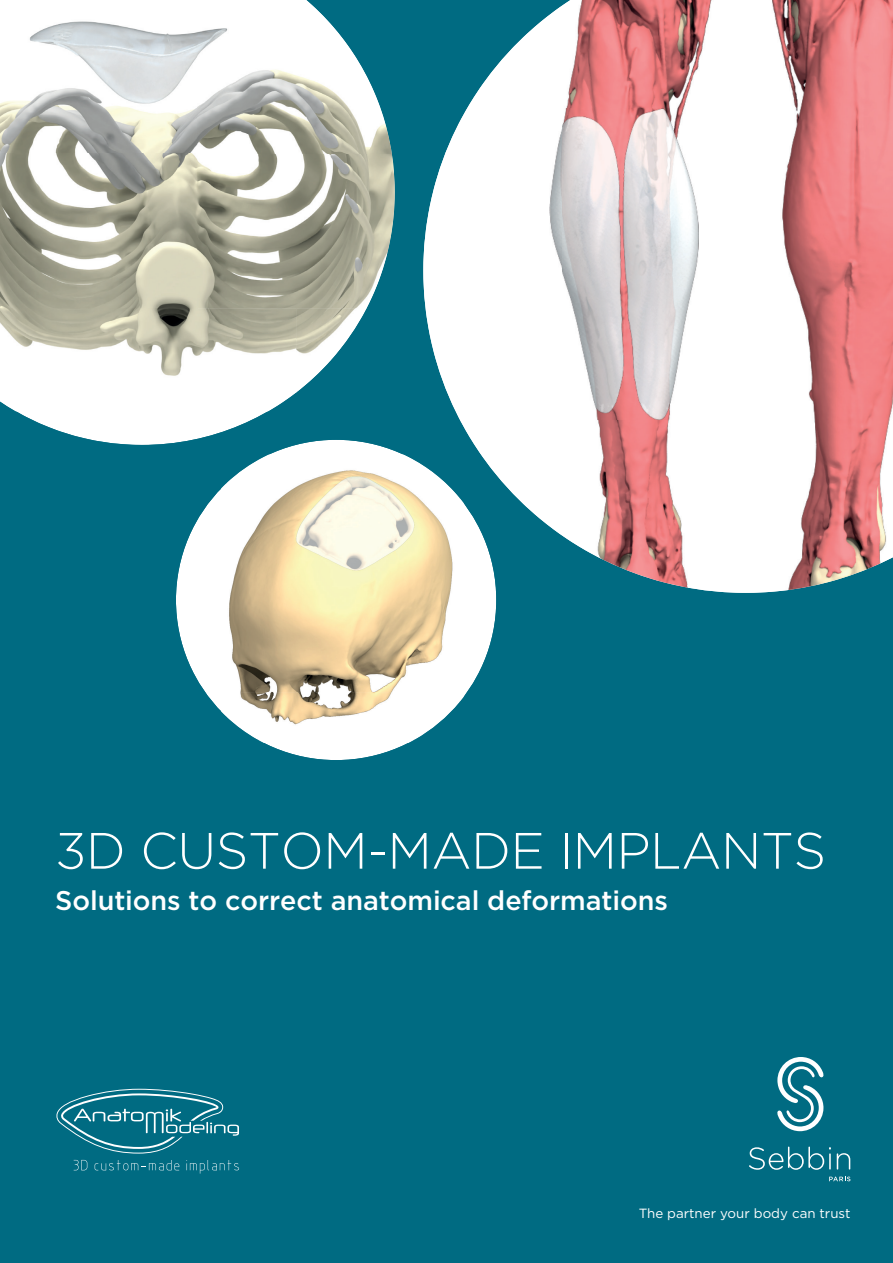
<style>
.page{position:relative;width:893px;height:1263px;background:#006b82}
.page>*{position:absolute;margin:0;border:0;box-sizing:border-box;transform-origin:0 0}
.t1{font:300 51px "Gotham";letter-spacing:-.01em;color:#fff}
.t2{font:500 27px "Gotham";letter-spacing:-.005em;color:#fff}
.t3{font:13.35px "Gotham";color:#fff}
</style>
<div class="page">
<svg style="left:56px;top:1089px;width:183px;height:64px"></svg>
<svg style="left:74px;top:1160px;width:13px;height:10px"></svg>
<svg style="left:95px;top:1160px;width:84px;height:10px"></svg>
<svg style="left:187px;top:1160px;width:52px;height:13px"></svg>
<svg style="left:749px;top:1146px;width:82px;height:24px"></svg>
<svg style="left:837px;top:1153px;width:13px;height:16px"></svg>
<svg style="left:829px;top:1176px;width:21px;height:5px"></svg>
<svg style="left:777px;top:1057px;width:47px;height:74px"></svg>
<div style="left:176px;top:440px;width:320px;height:320px;background:#fff;border-radius:50%"></div>
<svg style="left:15px;top:392px;width:361px;height:53px"></svg>
<img style="left:0;top:0;width:392px;height:154px">
<img style="left:0;top:154px;width:395px;height:155px">
<img style="left:0;top:308px;width:296px;height:103px">
<img style="left:296px;top:308px;width:70px;height:52px">
<img style="left:296px;top:360px;width:35px;height:32px">
<svg style="left:423px;top:5px;width:470px;height:586px"></svg>
<svg style="left:423px;top:253px;width:1px;height:29px"></svg>
<img style="left:562px;top:0;width:331px;height:162px">
<img style="left:656px;top:161px;width:124px;height:432px">
<img style="left:562px;top:420px;width:95px;height:160px">
<img style="left:550px;top:109px;width:148px;height:311px">
<img style="left:226px;top:457px;width:234px;height:282px">
<h1 class="t1" style="left:55px;top:818px;width:772px">3D CUSTOM-MADE IMPLANTS</h1>
<p class="t2" style="left:55px;top:883px;width:614px">Solutions to correct anatomical deformations</p>
<p class="t3" style="left:639px;top:1205px;width:213px">The partner your body can trust</p>
</div>
